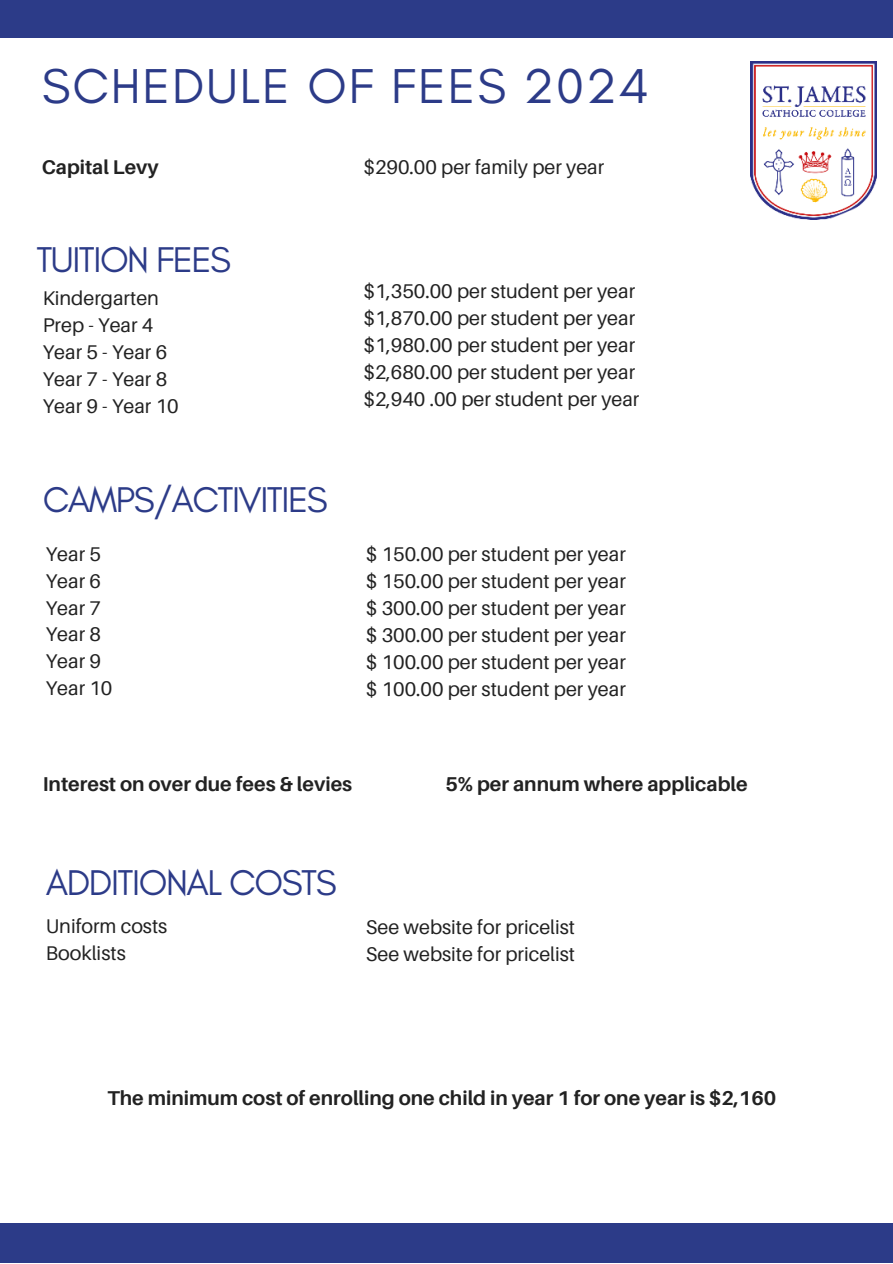
<style>
.page{position:relative;width:893px;height:1264px;background:#fff}
.page>*{position:absolute;margin:0;border:0;box-sizing:border-box;transform-origin:0 0}
.t1{font:49.95px "Glacial Indifference";letter-spacing:.04em;color:#2c3b88}
.t2{font:36.45px "Glacial Indifference";letter-spacing:-.04em;color:#2c3b88}
.t3{font:700 19.95px "Aileron";color:#222}
.t4{font:19.8px "Aileron";color:#222}
.t5{font:700 19.8px "Aileron";color:#222}
</style>
<div class="page">
<div style="left:0;top:1223px;width:892px;height:39px;background:#2c3b88"></div>
<div style="left:0;top:0;width:892px;height:38px;background:#2c3b88"></div>
<img style="left:750px;top:62px;width:126px;height:157px">
<p class="t1" style="left:42px;top:55px;width:608px">SCHEDULE OF FEES 2024</p>
<p class="t5" style="left:42px;top:155px;width:118px">Capital Levy</p>
<p class="t4" style="left:363px;top:155px;width:242px">$290.00 per family per year</p>
<p class="t2" style="left:36px;top:237px;width:196px">TUITION FEES</p>
<p class="t4" style="left:43px;top:286px;width:118px">Kindergarten</p>
<p class="t4" style="left:43px;top:313px;width:112px">Prep - Year 4</p>
<p class="t4" style="left:43px;top:340px;width:126px">Year 5 - Year 6</p>
<p class="t4" style="left:43px;top:367px;width:126px">Year 7 - Year 8</p>
<p class="t4" style="left:43px;top:394px;width:137px">Year 9 - Year 10</p>
<p class="t2" style="left:43px;top:477px;width:286px">CAMPS/ACTIVITIES</p>
<p class="t4" style="left:46px;top:541px;width:57px">Year 5</p>
<p class="t4" style="left:46px;top:568px;width:57px">Year 6</p>
<p class="t4" style="left:46px;top:595px;width:57px">Year 7</p>
<p class="t4" style="left:46px;top:622px;width:57px">Year 8</p>
<p class="t4" style="left:46px;top:649px;width:57px">Year 9</p>
<p class="t4" style="left:46px;top:676px;width:68px">Year 10</p>
<p class="t4" style="left:363px;top:279px;width:273px">$1,350.00 per student per year</p>
<p class="t4" style="left:363px;top:306px;width:273px">$1,870.00 per student per year</p>
<p class="t4" style="left:363px;top:333px;width:273px">$1,980.00 per student per year</p>
<p class="t4" style="left:363px;top:360px;width:273px">$2,680.00 per student per year</p>
<p class="t4" style="left:363px;top:387px;width:277px">$2,940 .00 per student per year</p>
<p class="t4" style="left:366px;top:542px;width:261px">$ 150.00 per student per year</p>
<p class="t4" style="left:366px;top:569px;width:261px">$ 150.00 per student per year</p>
<p class="t4" style="left:366px;top:596px;width:261px">$ 300.00 per student per year</p>
<p class="t4" style="left:366px;top:623px;width:261px">$ 300.00 per student per year</p>
<p class="t4" style="left:366px;top:650px;width:261px">$ 100.00 per student per year</p>
<p class="t4" style="left:366px;top:677px;width:261px">$ 100.00 per student per year</p>
<p class="t3" style="left:43px;top:772px;width:311px">Interest on over due fees &amp; levies</p>
<p class="t3" style="left:445px;top:772px;width:304px">5% per annum where applicable</p>
<p class="t2" style="left:46px;top:860px;width:292px">ADDITIONAL COSTS</p>
<p class="t4" style="left:46px;top:914px;width:123px">Uniform costs</p>
<p class="t4" style="left:46px;top:941px;width:81px">Booklists</p>
<p class="t4" style="left:366px;top:915px;width:211px">See website for pricelist</p>
<p class="t4" style="left:366px;top:942px;width:211px">See website for pricelist</p>
<p class="t3" style="left:107px;top:1085px;width:670px">The minimum cost of enrolling one child in year 1 for one year is $2,160</p>
</div>
